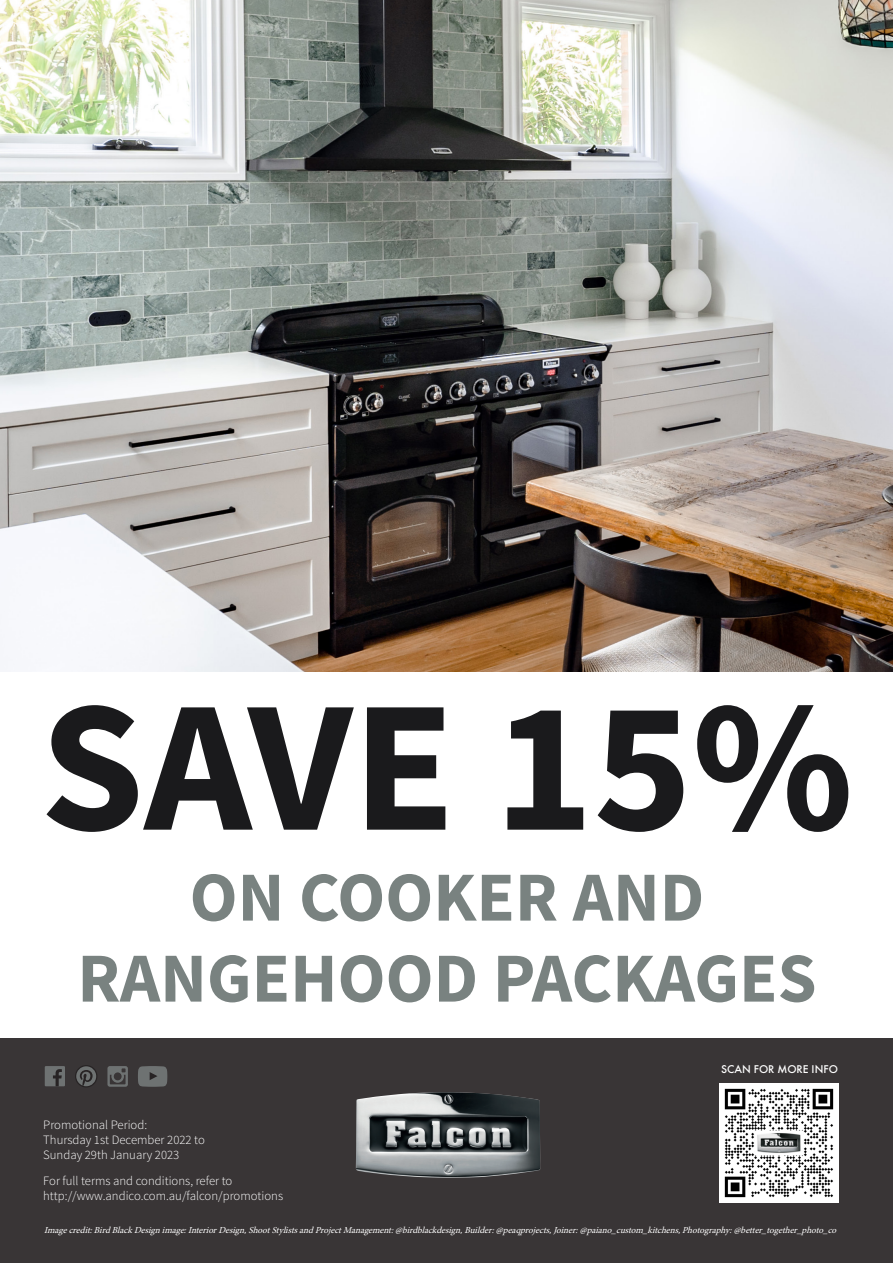
<style>
.page{position:relative;width:893px;height:1263px;background:#fff}
.page>*{position:absolute;margin:0;border:0;box-sizing:border-box;transform-origin:0 0}
.t1{font:700 187.5px "Source Sans Pro";color:#000003}
.t2{font:700 70.2px/81px "Source Sans Pro";color:#67716f;text-align:center}
.t3{font:300 12.75px/15.3px "Source Sans Pro";color:#fff}
.t4{font:500 11.7px "Futura";color:#fff}
.t5{font:italic 9.15px "Minion Pro";color:#fff}
</style>
<div class="page">
<img style="left:0;top:0;width:893px;height:671px">
<div style="left:0;top:1038px;width:893px;height:225px;background:#393536"></div>
<div style="left:45px;top:1066px;width:20px;height:20px;background:#6e7272"></div>
<svg style="left:53px;top:1069px;width:9px;height:17px"></svg>
<svg style="left:75px;top:1065px;width:22px;height:22px"></svg>
<svg style="left:76px;top:1066px;width:20px;height:20px"></svg>
<svg style="left:107px;top:1066px;width:21px;height:21px"></svg>
<svg style="left:138px;top:1066px;width:29px;height:21px"></svg>
<img style="left:356px;top:1092px;width:184px;height:86px">
<img style="left:720px;top:1083px;width:119px;height:119px">
<h1 class="t1" style="left:40px;top:647px;width:815px">SAVE 15%</h1>
<h2 class="t2" style="left:77px;top:859px;width:741px">ON COOKER AND<br>RANGEHOOD PACKAGES</h2>
<p class="t3" style="left:43px;top:1117px;width:163px">Promotional Period:<br>Thursday 1st December 2022 to<br>Sunday 29th January 2023</p>
<p class="t3" style="left:43px;top:1173px;width:241px">For full terms and conditions, refer to http://www.andico.com.au/falcon/promotions</p>
<p class="t4" style="left:721px;top:1062px;width:118px">SCAN FOR MORE INFO</p>
<p class="t5" style="left:44px;top:1224px;width:797px">Imagecredit:BirdBlackDesignimage:InteriorDesign,ShootStylistsandProj ectManagement:@birdblackdesign,Builder:@peaqproj ects,Joiner:@paiano_custom_kitchens,Photography:@better_together_photo_co</p>
</div>
